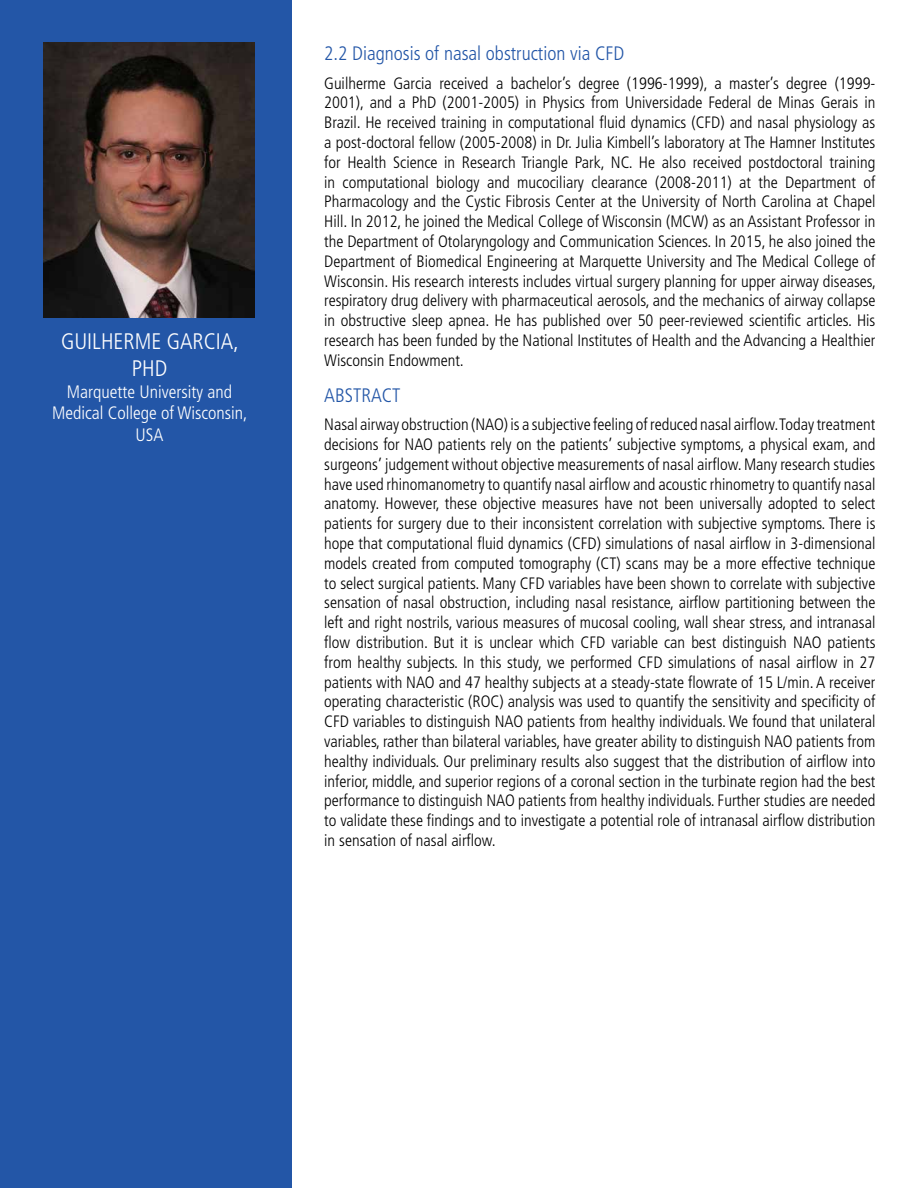
<style>
.page{position:relative;width:918px;height:1188px;background:#fff}
.page>*{position:absolute;margin:0;border:0;box-sizing:border-box;transform-origin:0 0}
.t1{font:300 condensed 22.5px/27px "Frutiger";color:#fff;text-align:center}
.t2{font:300 condensed 19.5px "Frutiger";color:#2356a7}
.t3{font:300 condensed 18px/21.6px "Frutiger";color:#fff;text-align:center}
.t4{font:300 condensed 16.5px/19.8px "Frutiger";color:#000;text-align:justify}
</style>
<div class="page">
<div style="left:0;top:0;width:292px;height:1188px;background:#2356a7"></div>
<img style="left:44px;top:42px;width:211px;height:275px">
<h1 class="t1" style="left:61px;top:328px;width:179px">GUILHERME GARCIA,<br>PHD</h1>
<p class="t3" style="left:52px;top:381px;width:197px">Marquette University and<br>Medical College of Wisconsin,<br>USA</p>
<p class="t2" style="left:324px;top:42px;width:302px">2.2 Diagnosis of nasal obstruction via CFD</p>
<p class="t4" style="left:324px;top:73px;width:553px">Guilherme Garcia received a bachelor’s degree (1996-1999), a master’s degree (1999- 2001), and a PhD (2001-2005) in Physics from Universidade Federal de Minas Gerais in Brazil. He received training in computational fluid dynamics (CFD) and nasal physiology as a post-doctoral fellow (2005-2008) in Dr. Julia Kimbell’s laboratory at The Hamner Institutes for Health Science in Research Triangle Park, NC. He also received postdoctoral training in computational biology and mucociliary clearance (2008-2011) at the Department of Pharmacology and the Cystic Fibrosis Center at the University of North Carolina at Chapel Hill. In 2012, he joined the Medical College of Wisconsin (MCW) as an Assistant Professor in the Department of Otolaryngology and Communication Sciences. In 2015, he also joined the Department of Biomedical Engineering at Marquette University and The Medical College of Wisconsin. His research interests includes virtual surgery planning for upper airway diseases, respiratory drug delivery with pharmaceutical aerosols, and the mechanics of airway collapse in obstructive sleep apnea. He has published over 50 peer-reviewed scientific articles. His research has been funded by the National Institutes of Health and the Advancing a Healthier Wisconsin Endowment.</p>
<p class="t2" style="left:324px;top:384px;width:78px">ABSTRACT</p>
<p class="t4" style="left:324px;top:415px;width:553px">Nasal airway obstruction (NAO) is a subjective feeling of reduced nasal airflow. Today treatment decisions for NAO patients rely on the patients’ subjective symptoms, a physical exam, and surgeons’ judgement without objective measurements of nasal airflow. Many research studies have used rhinomanometry to quantify nasal airflow and acoustic rhinometry to quantify nasal anatomy. However, these objective measures have not been universally adopted to select patients for surgery due to their inconsistent correlation with subjective symptoms. There is hope that computational fluid dynamics (CFD) simulations of nasal airflow in 3-dimensional models created from computed tomography (CT) scans may be a more effective technique to select surgical patients. Many CFD variables have been shown to correlate with subjective sensation of nasal obstruction, including nasal resistance, airflow partitioning between the left and right nostrils, various measures of mucosal cooling, wall shear stress, and intranasal flow distribution. But it is unclear which CFD variable can best distinguish NAO patients from healthy subjects. In this study, we performed CFD simulations of nasal airflow in 27 patients with NAO and 47 healthy subjects at a steady-state flowrate of 15 L/min. A receiver operating characteristic (ROC) analysis was used to quantify the sensitivity and specificity of CFD variables to distinguish NAO patients from healthy individuals. We found that unilateral variables, rather than bilateral variables, have greater ability to distinguish NAO patients from healthy individuals. Our preliminary results also suggest that the distribution of airflow into inferior, middle, and superior regions of a coronal section in the turbinate region had the best performance to distinguish NAO patients from healthy individuals. Further studies are needed to validate these findings and to investigate a potential role of intranasal airflow distribution in sensation of nasal airflow.</p>
</div>
